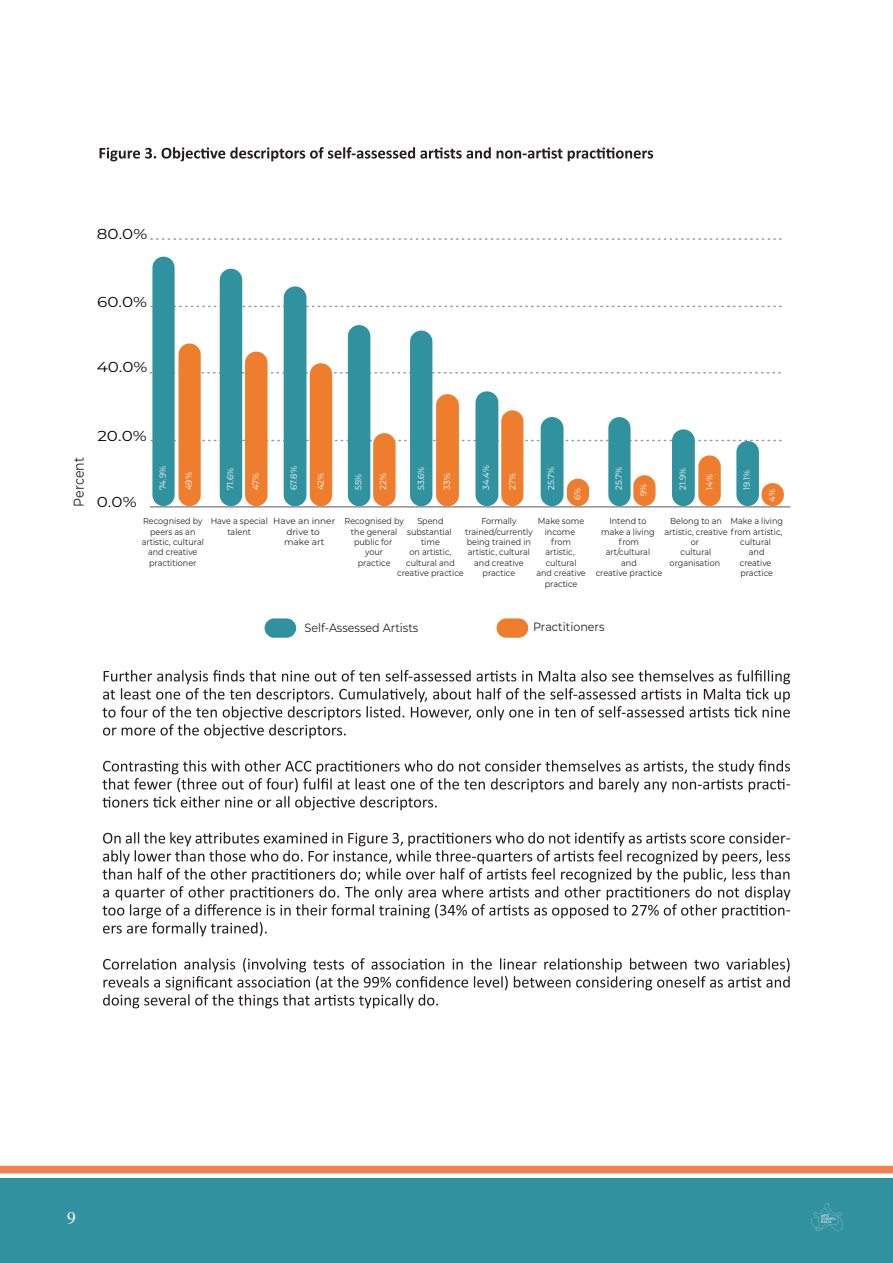
<style>
.page{position:relative;width:893px;height:1263px;background:#fff}
.page>*{position:absolute;margin:0;border:0;box-sizing:border-box;transform-origin:0 0}
.t1{font:17.55px "Times";color:#fef7f7}
.t2{font:16.5px "Calibri";color:#231f20}
.t3{font:14.4px "Montserrat";color:#040503;scale:1.16 1}
.t4{font:14.25px "Montserrat";color:#231f20;scale:.88 1}
.t5{font:12px "Montserrat";color:#231f20;scale:.93 1}
.t6{font:8.7px/10.4px "Montserrat";color:#231f20;text-align:center;scale:.93 1}
.t7{font:8.7px "Montserrat";letter-spacing:-.005em;color:#fff}
.t8{font:8.7px/10.4px "Montserrat";color:#231f20;text-align:center}
</style>
<div class="page">
<svg style="left:103px;top:670px;width:687px;height:68px"></svg>
<svg style="left:103px;top:760px;width:687px;height:50px"></svg>
<svg style="left:103px;top:832px;width:687px;height:104px"></svg>
<svg style="left:103px;top:958px;width:687px;height:50px"></svg>
<svg style="left:151px;top:440px;width:631px;height:1px"></svg>
<svg style="left:150px;top:372px;width:631px;height:1px"></svg>
<svg style="left:151px;top:306px;width:631px;height:1px"></svg>
<svg style="left:151px;top:238px;width:631px;height:2px"></svg>
<div style="left:178px;top:343px;width:23px;height:163px;background:#ef7d2e;border-radius:11px"></div>
<div style="left:152px;top:257px;width:23px;height:249px;background:#31929f;border-radius:11px"></div>
<div style="left:220px;top:269px;width:22px;height:237px;background:#31929f;border-radius:11px"></div>
<div style="left:245px;top:352px;width:23px;height:154px;background:#ef7d2e;border-radius:11px"></div>
<div style="left:284px;top:286px;width:22px;height:220px;background:#31929f;border-radius:11px"></div>
<div style="left:310px;top:363px;width:22px;height:143px;background:#ef7d2e;border-radius:11px"></div>
<div style="left:348px;top:325px;width:22px;height:181px;background:#31929f;border-radius:11px"></div>
<div style="left:373px;top:433px;width:23px;height:73px;background:#ef7d2e;border-radius:11px"></div>
<div style="left:410px;top:331px;width:22px;height:175px;background:#31929f;border-radius:11px"></div>
<div style="left:436px;top:394px;width:23px;height:112px;background:#ef7d2e;border-radius:11px"></div>
<div style="left:475px;top:391px;width:23px;height:115px;background:#31929f;border-radius:11px"></div>
<div style="left:501px;top:410px;width:22px;height:96px;background:#ef7d2e;border-radius:11px"></div>
<div style="left:567px;top:479px;width:22px;height:27px;background:#ef7d2e;border-radius:11px"></div>
<div style="left:633px;top:475px;width:23px;height:31px;background:#ef7d2e;border-radius:11px"></div>
<div style="left:608px;top:417px;width:23px;height:89px;background:#31929f;border-radius:11px"></div>
<div style="left:672px;top:429px;width:23px;height:77px;background:#31929f;border-radius:11px"></div>
<div style="left:698px;top:455px;width:23px;height:51px;background:#ef7d2e;border-radius:11px"></div>
<div style="left:736px;top:441px;width:23px;height:65px;background:#31929f;border-radius:11px"></div>
<div style="left:761px;top:483px;width:23px;height:23px;background:#ef7d2e;border-radius:11px"></div>
<div style="left:265px;top:618px;width:31px;height:20px;background:#31929f;border-radius:10px"></div>
<div style="left:497px;top:618px;width:31px;height:20px;background:#ef7d2e;border-radius:10px"></div>
<div style="left:541px;top:417px;width:22px;height:89px;background:#31929f;border-radius:11px"></div>
<hr style="left:150px;top:506px;width:640px;height:2px;background:#929192">
<svg style="left:100px;top:147px;width:553px;height:14px"></svg>
<div style="left:0;top:1178px;width:893px;height:85px;background:#31929f"></div>
<div style="left:0;top:1166px;width:893px;height:7px;background:#f5804d"></div>
<svg style="left:811px;top:1203px;width:31px;height:28px"></svg>
<h3 class="t3" style="left:97px;top:224px;width:45px">80.0%</h3>
<h3 class="t3" style="left:97px;top:292px;width:45px">60.0%</h3>
<h3 class="t3" style="left:97px;top:357px;width:45px">40.0%</h3>
<h3 class="t4" style="left:69px;top:507px;width:58px;rotate:-90deg">Percent</h3>
<h3 class="t3" style="left:98px;top:426px;width:44px">20.0%</h3>
<h3 class="t3" style="left:97px;top:492px;width:36px">0.0%</h3>
<p class="t7" style="left:157px;top:490px;width:26px;rotate:-90deg">74.9%</p>
<p class="t7" style="left:183px;top:490px;width:19px;rotate:-90deg">49%</p>
<p class="t7" style="left:224px;top:490px;width:23px;rotate:-90deg">71.6%</p>
<p class="t7" style="left:250px;top:490px;width:18px;rotate:-90deg">47%</p>
<p class="t7" style="left:288px;top:490px;width:25px;rotate:-90deg">67.8%</p>
<p class="t7" style="left:315px;top:490px;width:19px;rotate:-90deg">42%</p>
<p class="t7" style="left:352px;top:490px;width:18px;rotate:-90deg">55%</p>
<p class="t7" style="left:377px;top:490px;width:18px;rotate:-90deg">22%</p>
<p class="t7" style="left:441px;top:490px;width:18px;rotate:-90deg">33%</p>
<p class="t7" style="left:480px;top:490px;width:26px;rotate:-90deg">34.4%</p>
<p class="t7" style="left:506px;top:490px;width:18px;rotate:-90deg">27%</p>
<p class="t7" style="left:545px;top:490px;width:25px;rotate:-90deg">25.7%</p>
<p class="t7" style="left:613px;top:490px;width:25px;rotate:-90deg">25.7%</p>
<p class="t7" style="left:677px;top:490px;width:23px;rotate:-90deg">21.9%</p>
<p class="t7" style="left:703px;top:490px;width:17px;rotate:-90deg">14%</p>
<p class="t7" style="left:741px;top:490px;width:21px;rotate:-90deg">19.1%</p>
<p class="t7" style="left:415px;top:490px;width:25px;rotate:-90deg">53.6%</p>
<p class="t7" style="left:571px;top:500px;width:13px;rotate:-90deg">6%</p>
<p class="t7" style="left:637px;top:496px;width:14px;rotate:-90deg">9%</p>
<p class="t7" style="left:766px;top:502px;width:14px;rotate:-90deg">4%</p>
<p class="t6" style="left:142px;top:516px;width:68px">Recognised by peers as an artistic, cultural and creative practitioner</p>
<p class="t6" style="left:211px;top:516px;width:63px">Have a special talent</p>
<p class="t8" style="left:273px;top:516px;width:63px">Have an inner drive to<br>make art</p>
<p class="t6" style="left:344px;top:516px;width:65px">Recognised by the general public for<br>your<br>practice</p>
<p class="t6" style="left:397px;top:516px;width:73px">Spend substantial<br>time<br>on artistic, cultural and creative practice</p>
<p class="t6" style="left:465px;top:516px;width:74px">Formally trained/currently being trained in artistic, cultural and creative practice</p>
<p class="t6" style="left:536px;top:516px;width:55px">Make some income from artistic, cultural<br>and creative practice</p>
<p class="t6" style="left:596px;top:516px;width:73px">Intend to<br>make a living from art/cultural<br>and<br>creative practice</p>
<p class="t6" style="left:670px;top:516px;width:57px">Belong to an</p>
<p class="t6" style="left:730px;top:516px;width:58px">Make a living</p>
<p class="t6" style="left:740px;top:536px;width:37px">cultural and creative practice</p>
<p class="t6" style="left:664px;top:526px;width:128px">artistic, creative from artistic,</p>
<p class="t6" style="left:691px;top:536px;width:10px">or</p>
<p class="t6" style="left:681px;top:547px;width:35px">cultural</p>
<p class="t6" style="left:670px;top:557px;width:56px">organisation</p>
<h3 class="t5" style="left:305px;top:619px;width:124px">Self-Assessed Artists</h3>
<h3 class="t5" style="left:533px;top:619px;width:78px">Practitioners</h3>
<h2 class="t2" style="left:786px;top:772px;width:7px">-</h2>
<h2 class="t2" style="left:786px;top:826px;width:7px">-</h2>
<h2 class="t2" style="left:786px;top:898px;width:7px">-</h2>
<h1 class="t1" style="left:67px;top:1201px;width:10px">9</h1>
</div>
